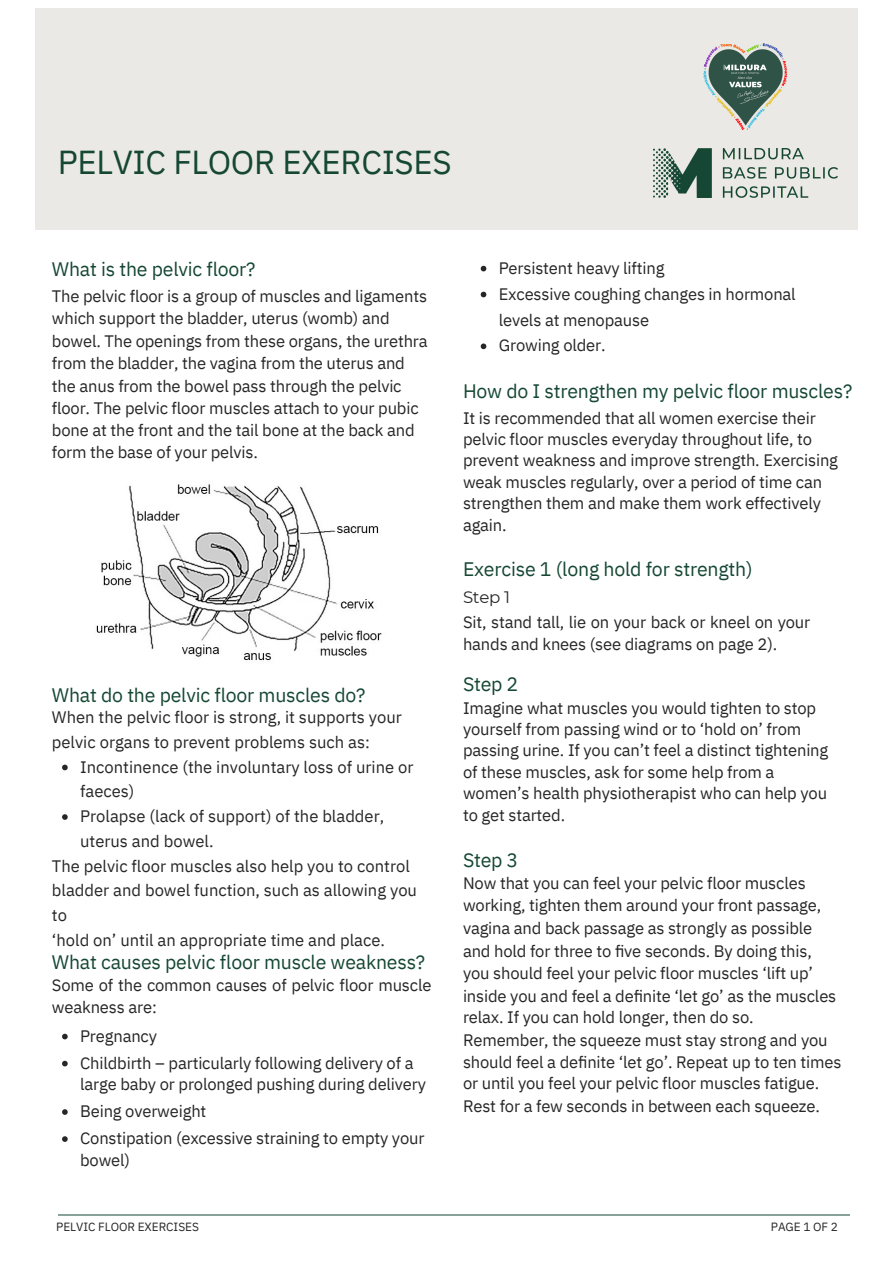
<style>
.page{position:relative;width:894px;height:1264px;background:#fff}
.page>*{position:absolute;margin:0;border:0;box-sizing:border-box;transform-origin:0 0}
.t1{font:33.15px "IBM Plex Sans";letter-spacing:-.01em;color:#154734}
.t2{font:19.5px "IBM Plex Sans";letter-spacing:-.01em;color:#154734}
.t3{font:16.5px/22.4px "IBM Plex Sans";letter-spacing:-.01em;color:#262626}
.t4{font:16.5px "Montserrat";color:#262626}
.t5{font:11.85px "IBM Plex Sans";letter-spacing:-.005em;color:#262626}
</style>
<div class="page">
<hr style="left:58px;top:1214px;width:791px;height:1px;background:#154734">
<img style="left:96px;top:484px;width:286px;height:177px">
<svg style="left:62px;top:1033px;width:6px;height:6px"></svg>
<svg style="left:62px;top:1060px;width:6px;height:6px"></svg>
<svg style="left:62px;top:1109px;width:6px;height:5px"></svg>
<svg style="left:62px;top:1136px;width:6px;height:5px"></svg>
<svg style="left:62px;top:764px;width:6px;height:6px"></svg>
<svg style="left:62px;top:814px;width:6px;height:5px"></svg>
<svg style="left:480px;top:266px;width:6px;height:5px"></svg>
<svg style="left:480px;top:292px;width:6px;height:5px"></svg>
<svg style="left:480px;top:343px;width:6px;height:6px"></svg>
<div style="left:35px;top:8px;width:822px;height:222px;background:#eae9e5"></div>
<img style="left:703px;top:43px;width:84px;height:87px">
<img style="left:653px;top:149px;width:183px;height:48px">
<h1 class="t1" style="left:58px;top:140px;width:395px">PELVIC FLOOR EXERCISES</h1>
<p class="t2" style="left:52px;top:256px;width:205px">What is the pelvic floor?</p>
<p class="t3" style="left:52px;top:284px;width:377px">The pelvic floor is a group of muscles and ligaments which support the bladder, uterus (womb) and bowel. The openings from these organs, the urethra from the bladder, the vagina from the uterus and the anus from the bowel pass through the pelvic floor. The pelvic floor muscles attach to your pubic bone at the front and the tail bone at the back and form the base of your pelvis.</p>
<p class="t2" style="left:52px;top:682px;width:315px">What do the pelvic floor muscles do?</p>
<p class="t3" style="left:52px;top:704px;width:351px;line-height:24.8px">When the pelvic floor is strong, it supports your pelvic organs to prevent problems such as:</p>
<p class="t3" style="left:80px;top:754px;width:335px;line-height:24.8px">Incontinence (the involuntary loss of urine or faeces)<br>Prolapse (lack of support) of the bladder, uterus and bowel.</p>
<p class="t3" style="left:52px;top:853px;width:366px;line-height:24.8px">The pelvic floor muscles also help you to control bladder and bowel function, such as allowing you to<br>‘hold on’ until an appropriate time and place.</p>
<p class="t2" style="left:52px;top:948px;width:375px">What causes pelvic floor muscle weakness?</p>
<p class="t3" style="left:52px;top:973px;width:381px">Some of the common causes of pelvic floor muscle weakness are:</p>
<p class="t3" style="left:80px;top:1021px;width:335px;line-height:27px">Pregnancy<br>Childbirth – particularly following delivery of a</p>
<p class="t3" style="left:80px;top:1070px;width:347px;line-height:27px">large baby or prolonged pushing during delivery<br>Being overweight<br>Constipation (excessive straining to empty your</p>
<p class="t3" style="left:80px;top:1148px;width:51px">bowel)</p>
<p class="t3" style="left:498px;top:254px;width:298px;line-height:26px">Persistent heavy lifting<br>Excessive coughing changes in hormonal levels at menopause<br>Growing older.</p>
<p class="t2" style="left:463px;top:378px;width:390px">How do I strengthen my pelvic floor muscles?</p>
<p class="t3" style="left:463px;top:407px;width:376px;line-height:21.5px">It is recommended that all women exercise their pelvic floor muscles everyday throughout life, to prevent weakness and improve strength. Exercising weak muscles regularly, over a period of time can strengthen them and make them work effectively again.</p>
<p class="t2" style="left:463px;top:556px;width:291px">Exercise 1 (long hold for strength)</p>
<p class="t4" style="left:463px;top:586px;width:49px">Step 1</p>
<p class="t3" style="left:463px;top:610px;width:349px">Sit, stand tall, lie on your back or kneel on your hands and knees (see diagrams on page 2).</p>
<p class="t2" style="left:463px;top:671px;width:57px">Step 2</p>
<p class="t3" style="left:463px;top:696px;width:367px;line-height:21.5px">Imagine what muscles you would tighten to stop yourself from passing wind or to ‘hold on’ from passing urine. If you can’t feel a distinct tightening of these muscles, ask for some help from a women’s health physiotherapist who can help you to get started.</p>
<p class="t2" style="left:463px;top:846px;width:57px">Step 3</p>
<p class="t3" style="left:463px;top:871px;width:380px">Now that you can feel your pelvic floor muscles working, tighten them around your front passage, vagina and back passage as strongly as possible and hold for three to five seconds. By doing this, you should feel your pelvic floor muscles ‘lift up’ inside you and feel a definite ‘let go’ as the muscles relax. If you can hold longer, then do so.<br>Remember, the squeeze must stay strong and you should feel a definite ‘let go’. Repeat up to ten times or until you feel your pelvic floor muscles fatigue.<br>Rest for a few seconds in between each squeeze.</p>
<p class="t5" style="left:56px;top:1219px;width:144px">PELVIC FLOOR EXERCISES</p>
<p class="t5" style="left:770px;top:1219px;width:68px">PAGE 1 OF 2</p>
</div>
